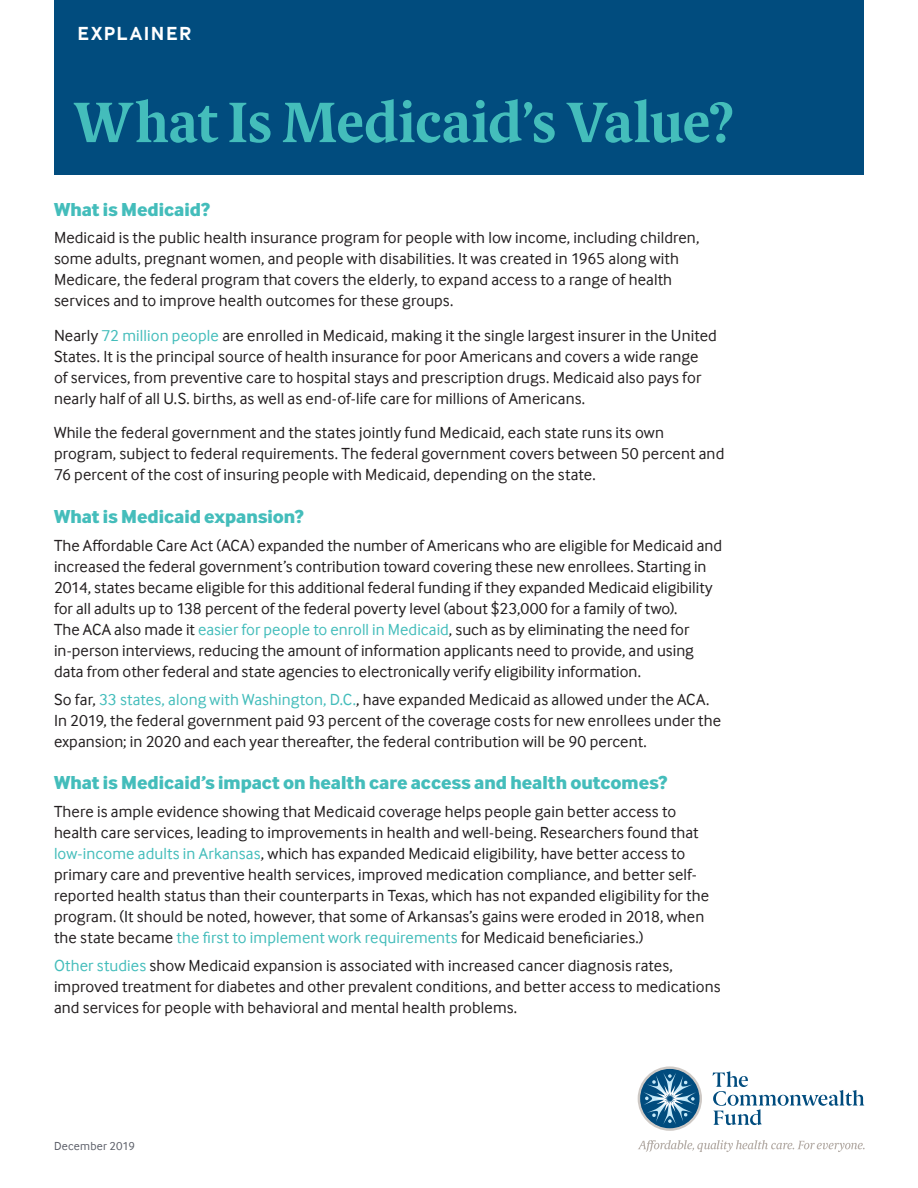
<style>
.page{position:relative;width:918px;height:1188px;background:#fff}
.page>*{position:absolute;margin:0;border:0;box-sizing:border-box;transform-origin:0 0}
.t1{font:700 57px "Berlingske Serif Text";letter-spacing:-.01em;color:#44bdbb}
.Heads_-_1st_Subhead{font:19.5px "Inter Face X Bold";letter-spacing:-.005em;color:#44bdbb}
.t2{font:700 19.5px "Inter Face Da Ma";letter-spacing:.08em;color:#fff}
.Body_Copy_-_Block{font:16.5px/21px "Inter Face";letter-spacing:.005em;color:#231f20}
.t3{font:12px "Inter Face";letter-spacing:.02em;color:#5a5d67}
.s1{color:#44bdbb}
</style>
<div class="page">
<div style="left:54px;top:0;width:810px;height:176px;background:#014c7e"></div>
<svg style="left:713px;top:1071px;width:151px;height:54px"></svg>
<svg style="left:638px;top:1066px;width:64px;height:65px"></svg>
<svg style="left:638px;top:1140px;width:227px;height:12px"></svg>
<p class="t2" style="left:78px;top:22px;width:115px">EXPLAINER</p>
<h1 class="t1" style="left:73px;top:81px;width:662px">What Is Medicaid’s Value?</h1>
<p class="Heads_-_1st_Subhead" style="left:54px;top:197px;width:158px">What is Medicaid?</p>
<p class="Body_Copy_-_Block" style="left:54px;top:227px;width:647px">Medicaid is the public health insurance program for people with low income, including children, some adults, pregnant women, and people with disabilities. It was created in 1965 along with Medicare, the federal program that covers the elderly, to expand access to a range of health services and to improve health outcomes for these groups.</p>
<p class="Body_Copy_-_Block" style="left:54px;top:325px;width:664px">Nearly <span class="s1">72 million people</span> are enrolled in Medicaid, making it the single largest insurer in the United States. It is the principal source of health insurance for poor Americans and covers a wide range<br>of services, from preventive care to hospital stays and prescription drugs. Medicaid also pays for nearly half of all U.S. births, as well as end-of-life care for millions of Americans.</p>
<p class="Body_Copy_-_Block" style="left:54px;top:422px;width:672px">While the federal government and the states jointly fund Medicaid, each state runs its own program, subject to federal requirements. The federal government covers between 50 percent and<br>76 percent of the cost of insuring people with Medicaid, depending on the state.</p>
<p class="Heads_-_1st_Subhead" style="left:54px;top:505px;width:251px">What is Medicaid expansion?</p>
<p class="Body_Copy_-_Block" style="left:54px;top:535px;width:670px">The Affordable Care Act (ACA) expanded the number of Americans who are eligible for Medicaid and increased the federal government’s contribution toward covering these new enrollees. Starting in 2014, states became eligible for this additional federal funding if they expanded Medicaid eligibility for all adults up to 138 percent of the federal poverty level (about $23,000 for a family of two).<br>The ACA also made it <span class="s1">easier for people to enroll in Medicaid</span>, such as by eliminating the need for in-person interviews, reducing the amount of information applicants need to provide, and using data from other federal and state agencies to electronically verify eligibility information.</p>
<p class="Body_Copy_-_Block" style="left:54px;top:688px;width:669px">So far, <span class="s1">33 states, along with Washington, D.C.</span>, have expanded Medicaid as allowed under the ACA.<br>In 2019, the federal government paid 93 percent of the coverage costs for new enrollees under the expansion; in 2020 and each year thereafter, the federal contribution will be 90 percent.</p>
<p class="Heads_-_1st_Subhead" style="left:54px;top:771px;width:615px">What is Medicaid’s impact on health care access and health outcomes?</p>
<p class="Body_Copy_-_Block" style="left:54px;top:801px;width:657px">There is ample evidence showing that Medicaid coverage helps people gain better access to health care services, leading to improvements in health and well-being. Researchers found that <span class="s1">low-income adults in Arkansas</span>, which has expanded Medicaid eligibility, have better access to primary care and preventive health services, improved medication compliance, and better self&shy;reported health status than their counterparts in Texas, which has not expanded eligibility for the program. (It should be noted, however, that some of Arkansas’s gains were eroded in 2018, when the state became <span class="s1">the first to implement work requirements</span> for Medicaid beneficiaries.)</p>
<p class="Body_Copy_-_Block" style="left:54px;top:955px;width:668px"><span class="s1">Other studies</span> show Medicaid expansion is associated with increased cancer diagnosis rates, improved treatment for diabetes and other prevalent conditions, and better access to medications and services for people with behavioral and mental health problems.</p>
<p class="t3" style="left:54px;top:1139px;width:82px">December 2019</p>
</div>
